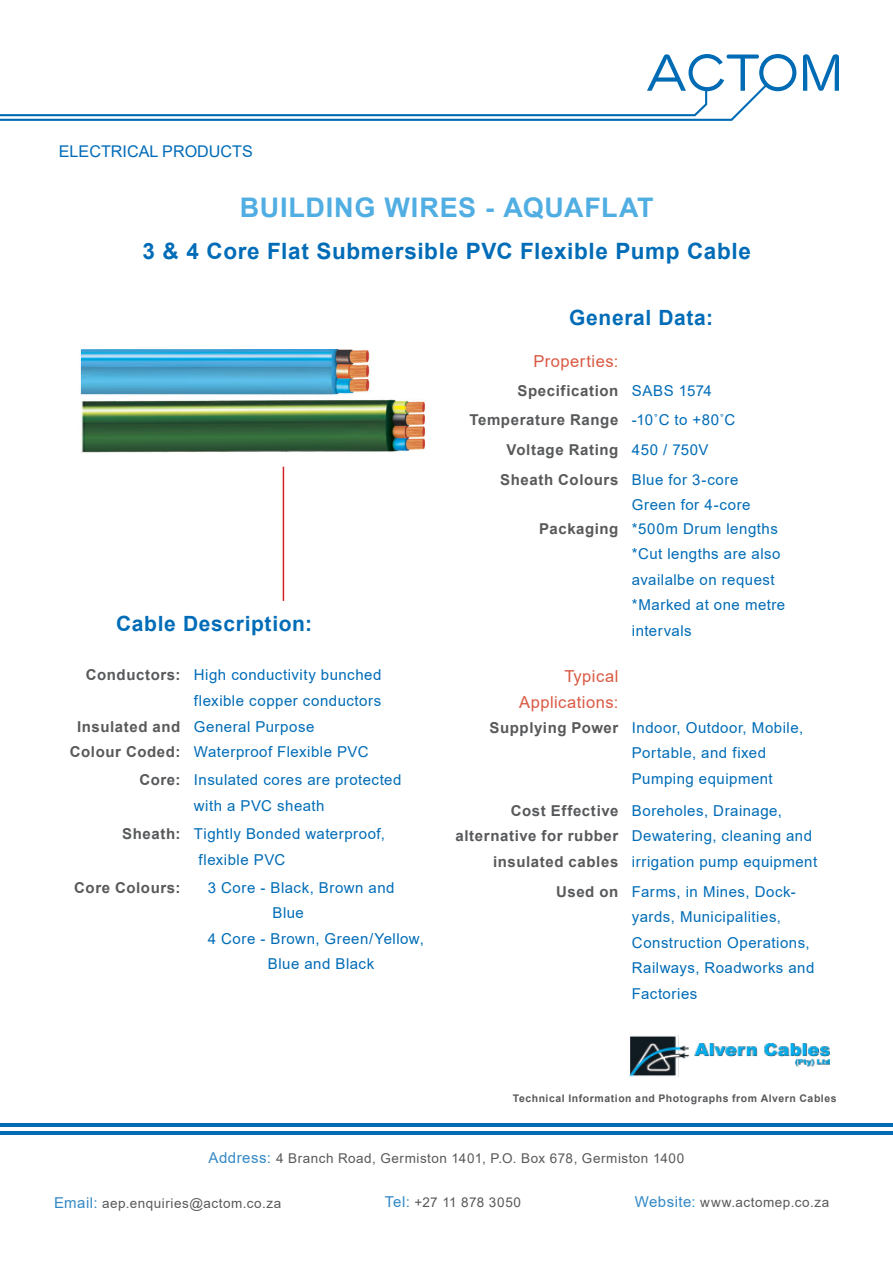
<style>
.page{position:relative;width:893px;height:1263px;background:#fff}
.page>*{position:absolute;margin:0;border:0;box-sizing:border-box;transform-origin:0 0}
.t1{font:700 27px "Arial";letter-spacing:.03em;color:#50aee2}
.t2{font:700 22.5px "Arial";letter-spacing:.03em;color:#006cb7}
.t3{font:700 21px "Arial";letter-spacing:.03em;color:#006cb7}
.t4{font:16.5px/25.5px "Arial";letter-spacing:.03em;color:#d95943;text-align:right}
.t5{font:16.2px "Arial";color:#006bb8}
.t6{font:15px/25.5px "Arial";letter-spacing:.035em;color:#006cb7}
.t7{font:700 15px/25.5px "Arial";letter-spacing:.04em;color:#58595b;text-align:right}
.t8{font:13.5px "Arial";letter-spacing:.04em;color:#58595b}
.t9{font:700 10.5px "Arial";letter-spacing:.05em;color:#58595b}
.s1{font-weight:700;color:#58595b}
.s2{font-weight:400;color:#006cb7}
.s3{font-size:15px;color:#3389c5}
</style>
<div class="page">
<svg style="left:803px;top:54px;width:36px;height:37px"></svg>
<svg style="left:0;top:54px;width:796px;height:67px"></svg>
<hr style="left:0;top:1123px;width:893px;height:3px;background:#006bb5">
<hr style="left:0;top:1131px;width:893px;height:3px;background:#006bb5">
<img style="left:628px;top:1035px;width:202px;height:42px">
<img style="left:80px;top:350px;width:345px;height:103px">
<hr style="left:283px;top:467px;width:1px;height:134px;background:#d2232a">
<p class="t5" style="left:59px;top:140px;width:196px">ELECTRICAL PRODUCTS</p>
<h1 class="t1" style="left:240px;top:189px;width:415px">BUILDING WIRES - AQUAFLAT</h1>
<h2 class="t2" style="left:143px;top:236px;width:610px">3 &amp; 4 Core Flat Submersible PVC Flexible Pump Cable</h2>
<h3 class="t3" style="left:116px;top:609px;width:197px">Cable Description:</h3>
<p class="t6" style="left:86px;top:662px;width:297px;text-align:right"><span class="s1">Conductors:</span> High conductivity bunched flexible copper conductors</p>
<p class="t7" style="left:70px;top:714px;width:112px;text-align:center">Insulated and<br>Colour Coded:</p>
<p class="t6" style="left:194px;top:714px;width:176px">General Purpose<br>Waterproof Flexible PVC</p>
<p class="t6" style="left:194px;top:767px;width:209px;text-indent:-54px"><span class="s1">Core:</span> Insulated cores are protected with a PVC sheath</p>
<p class="t6" style="left:199px;top:821px;width:188px;text-indent:-76px"><span class="s1">Sheath:</span> Tightly Bonded waterproof, flexible PVC</p>
<p class="t7" style="left:74px;top:875px;width:108px">Core Colours:</p>
<p class="t6" style="left:208px;top:874px;width:188px">3 Core - Black, Brown and</p>
<p class="t6" style="left:272px;top:900px;width:33px">Blue</p>
<p class="t6" style="left:208px;top:925px;width:218px">4 Core - Brown, Green/Yellow,</p>
<p class="t6" style="left:268px;top:951px;width:108px">Blue and Black</p>
<h3 class="t3" style="left:569px;top:303px;width:145px">General Data:</h3>
<p class="t4" style="left:533px;top:348px;width:86px">Properties:</p>
<p class="t7" style="left:517px;top:378px;width:196px">Specification <span class="s2">SABS 1574</span></p>
<p class="t7" style="left:469px;top:408px;width:267px">Temperature Range <span class="s2">-10˚C to +80˚C</span></p>
<p class="t7" style="left:507px;top:437px;width:204px">Voltage Rating <span class="s2">450 / 750V</span></p>
<p class="t7" style="left:500px;top:467px;width:240px">Sheath Colours <span class="s2">Blue for 3-core</span></p>
<p class="t6" style="left:539px;top:493px;width:240px;line-height:23.1px;text-indent:93px">Green for 4-core<br><span class="s1">Packaging</span> *500m Drum lengths</p>
<p class="t6" style="left:632px;top:541px;width:155px">*Cut lengths are also availalbe on request *Marked at one metre intervals</p>
<p class="t4" style="left:519px;top:663px;width:101px">Typical<br>Applications:</p>
<p class="t6" style="left:632px;top:715px;width:173px;text-indent:-142px"><span class="s1">Supplying Power</span> Indoor, Outdoor, Mobile,<br>Portable, and fixed<br>Pumping equipment</p>
<p class="t7" style="left:455px;top:798px;width:164px">Cost Effective alternative for rubber insulated cables</p>
<p class="t6" style="left:632px;top:797px;width:187px">Boreholes, Drainage,<br>Dewatering, cleaning and irrigation pump equipment</p>
<p class="t6" style="left:632px;top:878px;width:184px;text-indent:-76px"><span class="s1">Used on</span> Farms, in Mines, Dock&shy;yards, Municipalities,<br>Construction Operations,<br>Railways, Roadworks and<br>Factories</p>
<p class="t9" style="left:513px;top:1091px;width:325px">Technical Information and Photographs from Alvern Cables</p>
<p class="t8" style="left:209px;top:1149px;width:477px"><span class="s3">Address:</span> 4 Branch Road, Germiston 1401, P.O. Box 678, Germiston 1400</p>
<p class="t8" style="left:54px;top:1194px;width:229px"><span class="s3">Email:</span> aep.enquiries@actom.co.za</p>
<p class="t8" style="left:385px;top:1193px;width:138px"><span class="s3">Tel:</span> +27 11 878 3050</p>
<p class="t8" style="left:635px;top:1193px;width:196px"><span class="s3">Website:</span> www.actomep.co.za</p>
</div>
